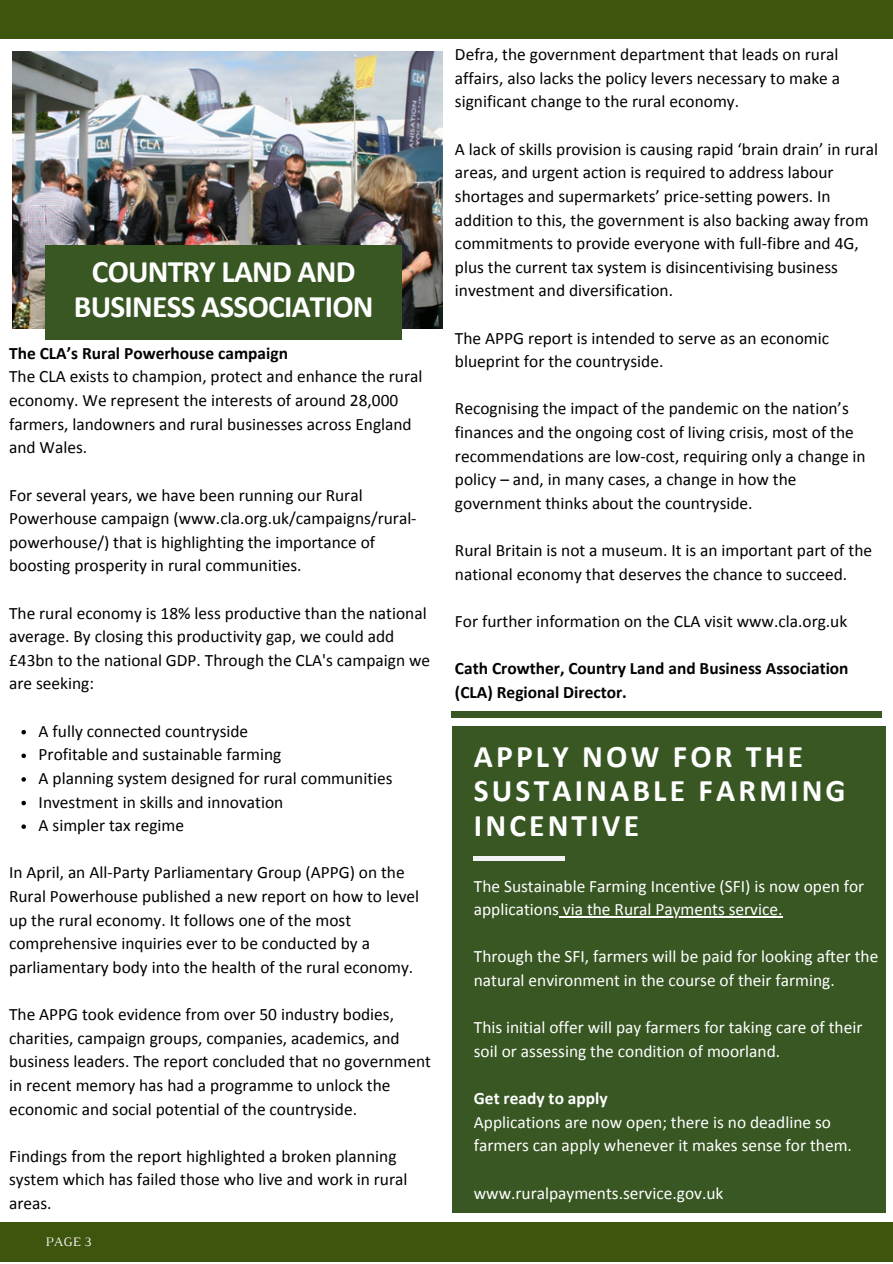
<style>
.page{position:relative;width:893px;height:1264px;background:#fff}
.page>*{position:absolute;margin:0;border:0;box-sizing:border-box;transform-origin:0 0}
.t1{font:700 31.5px/34.8px "Calibri";letter-spacing:.1em;color:#fff}
.t2{font:700 31.35px/34.8px "Calibri";letter-spacing:-.025em;color:#fff;text-align:center}
.t3{font:17.4px/23.5px "Calibri";color:#000}
.t4{font:17.4px/23.5px "Calibri";color:#fff}
.t5{font:700 17.4px/23.5px "Calibri";color:#000}
.t6{font:700 17.4px "Calibri";color:#fff}
.t7{font:13.2px "Luthier";color:#f5f3f5}
</style>
<div class="page">
<div style="left:0;top:1222px;width:892px;height:40px;background:#3d550c"></div>
<div style="left:0;top:0;width:892px;height:39px;background:#3d550c"></div>
<div style="left:451px;top:711px;width:430px;height:6px;background:#385723"></div>
<img style="left:13px;top:52px;width:429px;height:276px">
<svg style="left:21px;top:730px;width:5px;height:4px"></svg>
<svg style="left:21px;top:753px;width:5px;height:5px"></svg>
<svg style="left:21px;top:777px;width:5px;height:4px"></svg>
<svg style="left:21px;top:800px;width:5px;height:5px"></svg>
<svg style="left:21px;top:824px;width:5px;height:5px"></svg>
<div style="left:46px;top:245px;width:356px;height:94px;background:#385723"></div>
<div style="left:453px;top:725px;width:432px;height:487px;background:#385723"></div>
<hr style="left:474px;top:856px;width:91px;height:4px;background:#f5f3f5">
<hr style="left:559px;top:916px;width:223px;height:1px;background:#fff">
<h2 class="t2" style="left:74px;top:256px;width:301px">COUNTRY LAND AND<br>BUSINESS ASSOCIATION</h2>
<p class="t5" style="left:9px;top:343px;width:280px">The CLA’s Rural Powerhouse campaign</p>
<p class="t3" style="left:9px;top:366px;width:415px">The CLA exists to champion, protect and enhance the rural economy. We represent the interests of around 28,000 farmers, landowners and rural businesses across England and Wales.</p>
<p class="t3" style="left:9px;top:484px;width:409px">For several years, we have been running our Rural Powerhouse campaign (www.cla.org.uk/campaigns/rural&shy;powerhouse/) that is highlighting the importance of boosting prosperity in rural communities.</p>
<p class="t3" style="left:9px;top:602px;width:422px">The rural economy is 18% less productive than the national average. By closing this productivity gap, we could add £43bn to the national GDP. Through the CLA's campaign we are seeking:</p>
<p class="t3" style="left:39px;top:720px;width:355px">A fully connected countryside<br>Profitable and sustainable farming<br>A planning system designed for rural communities Investment in skills and innovation<br>A simpler tax regime</p>
<p class="t3" style="left:9px;top:862px;width:411px">In April, an All-Party Parliamentary Group (APPG) on the Rural Powerhouse published a new report on how to level up the rural economy. It follows one of the most comprehensive inquiries ever to be conducted by a parliamentary body into the health of the rural economy.</p>
<p class="t3" style="left:9px;top:1003px;width:423px">The APPG took evidence from over 50 industry bodies, charities, campaign groups, companies, academics, and business leaders. The report concluded that no government in recent memory has had a programme to unlock the economic and social potential of the countryside.</p>
<p class="t3" style="left:9px;top:1145px;width:400px">Findings from the report highlighted a broken planning system which has failed those who live and work in rural areas.</p>
<p class="t7" style="left:46px;top:1237px;width:48px">PAGE 3</p>
<p class="t3" style="left:455px;top:44px;width:386px;text-align:justify">Defra, the government department that leads on rural affairs, also lacks the policy levers necessary to make a significant change to the rural economy.</p>
<p class="t3" style="left:455px;top:138px;width:424px">A lack of skills provision is causing rapid ‘brain drain’ in rural areas, and urgent action is required to address labour shortages and supermarkets’ price-setting powers. In addition to this, the government is also backing away from commitments to provide everyone with full-fibre and 4G, plus the current tax system is disincentivising business investment and diversification.</p>
<p class="t3" style="left:455px;top:327px;width:375px">The APPG report is intended to serve as an economic blueprint for the countryside.</p>
<p class="t3" style="left:455px;top:398px;width:412px">Recognising the impact of the pandemic on the nation’s finances and the ongoing cost of living crisis, most of the recommendations are low-cost, requiring only a change in policy – and, in many cases, a change in how the government thinks about the countryside.</p>
<p class="t3" style="left:455px;top:540px;width:418px">Rural Britain is not a museum. It is an important part of the national economy that deserves the chance to succeed.</p>
<p class="t3" style="left:455px;top:611px;width:394px">For further information on the CLA visit www.cla.org.uk</p>
<p class="t5" style="left:455px;top:658px;width:395px">Cath Crowther, Country Land and Business Association (CLA) Regional Director.</p>
<h1 class="t1" style="left:474px;top:741px;width:373px">APPLY NOW FOR THE<br>SUSTAINABLE FARMING<br>INCENTIVE</h1>
<p class="t4" style="left:474px;top:875px;width:392px">The Sustainable Farming Incentive (SFI) is now open for applications via the Rural Payments service.</p>
<p class="t4" style="left:474px;top:946px;width:406px">Through the SFI, farmers will be paid for looking after the natural environment in the course of their farming.</p>
<p class="t4" style="left:474px;top:1017px;width:390px">This initial offer will pay farmers for taking care of their soil or assessing the condition of moorland.</p>
<p class="t6" style="left:474px;top:1090px;width:135px">Get ready to apply</p>
<p class="t4" style="left:474px;top:1111px;width:379px">Applications are now open; there is no deadline so farmers can apply whenever it makes sense for them.</p>
<p class="t4" style="left:474px;top:1182px;width:251px">www.ruralpayments.service.gov.uk</p>
</div>
